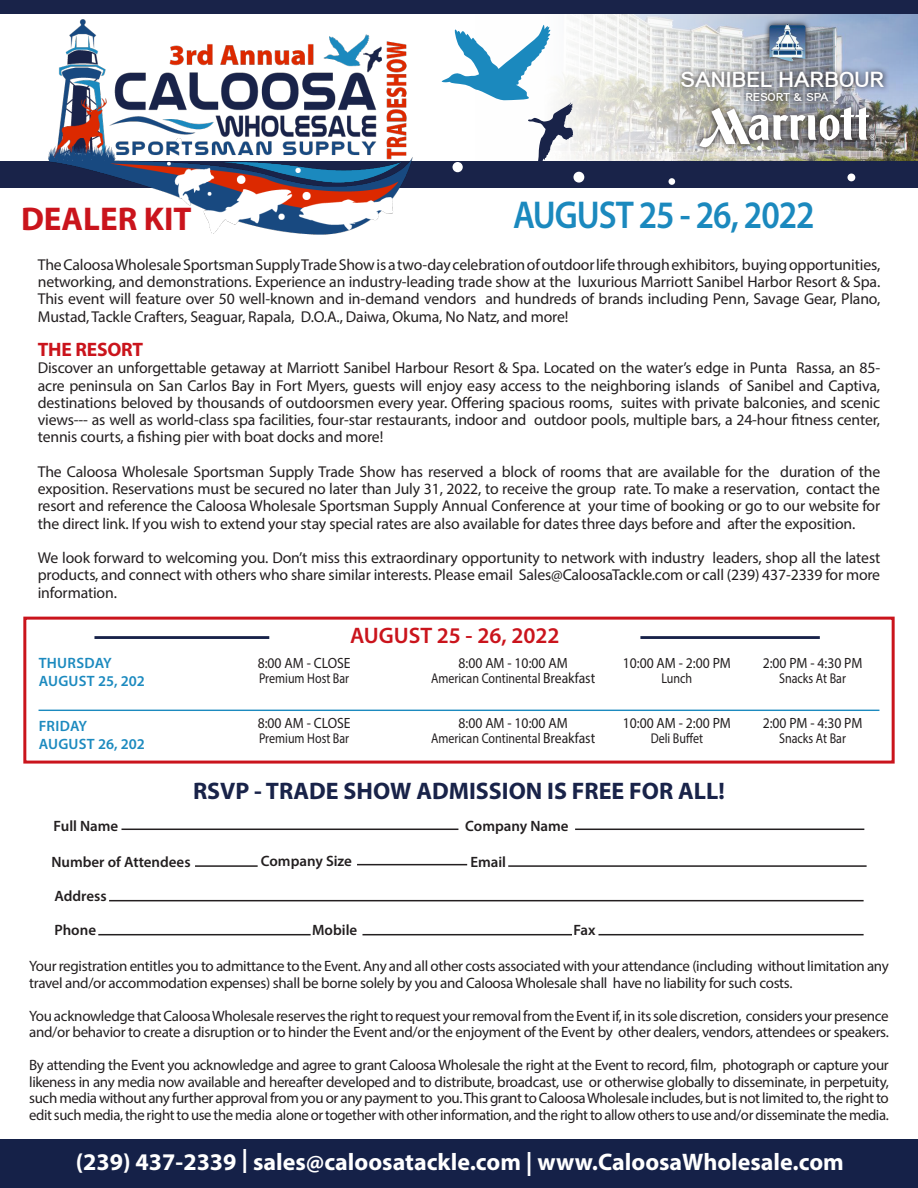
<style>
.page{position:relative;width:918px;height:1188px;background:#fff}
.page>*{position:absolute;margin:0;border:0;box-sizing:border-box;transform-origin:0 0}
.t1{font:600 39px "Myriad Pro";letter-spacing:-.03em;color:#1b89be;scale:.88 1}
.t2{font:700 33px "Myriad Pro";color:#ca141c}
.t3{font:700 24px "Myriad Pro";color:#fff}
.t4{font:700 24px "Myriad Pro";color:#192349}
.t5{font:600 22.5px "Myriad Pro";color:#ca141c}
.t6{font:700 21.75px "Aaux";letter-spacing:-.02em;color:#fff;scale:1.1 1}
.t7{font:700 19.5px "Myriad Pro";letter-spacing:-.01em;color:#ca141c}
.t8{font:15.75px/17.2px "Myriad Pro";letter-spacing:-.01em;color:#231f20;text-align:justify}
.t9{font:15px/16.5px "Myriad Pro";letter-spacing:-.02em;color:#231f20}
.t10{font:600 15px "Myriad Pro";color:#231f20}
.t11{font:600 15px "Myriad Pro";letter-spacing:.02em;color:#1c8abf}
.t12{font:14.85px "Myriad Pro";color:#231f20;scale:.92 1}
.t13{font:14.1px "Myriad Pro";color:#231f20;scale:.85 1}
.t14{font:700 11.4px "Aaux";letter-spacing:-.02em;color:#fff;scale:1.1 1}
.s1{font-size:14.85px}
</style>
<div class="page">
<img style="left:570px;top:14px;width:348px;height:147px">
<div style="left:0;top:161px;width:918px;height:27px;background:#192349"></div>
<div style="left:0;top:1139px;width:918px;height:49px;background:#152148"></div>
<div style="left:23px;top:617px;width:872px;height:147px;border:3px solid #ca141c"></div>
<hr style="left:640px;top:636px;width:180px;height:3px;background:#172249">
<hr style="left:94px;top:636px;width:175px;height:3px;background:#172249">
<hr style="left:39px;top:710px;width:840px;height:1px;background:#1c8abf">
<div style="left:669px;top:178px;width:6px;height:7px;background:#fff;border-radius:50%"></div>
<div style="left:453px;top:162px;width:10px;height:10px;background:#fff;border-radius:50%"></div>
<div style="left:847px;top:174px;width:8px;height:7px;background:#fff;border-radius:50%"></div>
<div style="left:573px;top:172px;width:11px;height:11px;background:#fff;border-radius:50%"></div>
<svg style="left:441px;top:24px;width:132px;height:140px"></svg>
<svg style="left:676px;top:18px;width:214px;height:135px;background:#a6acb5"></svg>
<svg style="left:699px;top:107px;width:177px;height:44px"></svg>
<img style="left:769px;top:23px;width:36px;height:39px">
<img style="left:48px;top:19px;width:365px;height:216px">
<div style="left:0;top:0;width:918px;height:14px;background:#192349"></div>
<hr style="left:109px;top:900px;width:755px;height:1px;background:#231f20">
<hr style="left:598px;top:934px;width:266px;height:1px;background:#231f20">
<hr style="left:362px;top:934px;width:210px;height:1px;background:#231f20">
<hr style="left:98px;top:934px;width:213px;height:1px;background:#231f20">
<hr style="left:575px;top:829px;width:289px;height:1px;background:#231f20">
<hr style="left:122px;top:829px;width:336px;height:1px;background:#231f20">
<hr style="left:508px;top:865px;width:359px;height:2px;background:#231f20">
<hr style="left:195px;top:865px;width:63px;height:2px;background:#231f20">
<hr style="left:357px;top:864px;width:110px;height:1px;background:#231f20">
<p class="t6" style="left:680px;top:66px;width:187px">SANIBEL HARBOUR</p>
<p class="t14" style="left:745px;top:89px;width:77px">RESORT &amp; SPA</p>
<p class="t2" style="left:21px;top:198px;width:172px">DEALER KIT</p>
<p class="t1" style="left:513px;top:190px;width:344px">AUGUST 25 - 26, 2022</p>
<p class="t8" style="left:38px;top:256px;width:844px">The Caloosa Wholesale Sportsman Supply Trade Show is a two-day celebration of outdoor life through exhibitors, buying opportunities, networking, and demonstrations. Experience an industry-leading trade show at the luxurious Marriott Sanibel Harbor Resort &amp; Spa.<br>This event will feature over 50 well-known and in-demand vendors and hundreds of brands including Penn, Savage Gear, Plano, Mustad, Tackle Crafters, Seaguar, Rapala, D.O.A., Daiwa, Okuma, No Natz, and more!</p>
<p class="t7" style="left:38px;top:337px;width:107px">THE RESORT</p>
<p class="t8" style="left:38px;top:359px;width:844px">Discover an unforgettable getaway at Marriott Sanibel Harbour Resort &amp; Spa. Located on the water’s edge in Punta Rassa, an 85- acre peninsula on San Carlos Bay in Fort Myers, guests will enjoy easy access to the neighboring islands of Sanibel and Captiva, destinations beloved by thousands of outdoorsmen every year. Offering spacious rooms, suites with private balconies, and scenic views--- as well as world-class spa facilities, four-star restaurants, indoor and outdoor pools, multiple bars, a 24-hour fitness center, tennis courts, a fishing pier with boat docks and more!</p>
<p class="t8" style="left:38px;top:463px;width:844px">The Caloosa Wholesale Sportsman Supply Trade Show has reserved a block of rooms that are available for the duration of the exposition. Reservations must be secured no later than July 31, 2022, to receive the group rate. To make a reservation, contact the resort and reference the Caloosa Wholesale Sportsman Supply Annual Conference at your time of booking or go to our website for the direct link. If you wish to extend your stay special rates are also available for dates three days before and after the exposition.</p>
<p class="t8" style="left:38px;top:549px;width:844px">We look forward to welcoming you. Don’t miss this extraordinary opportunity to network with industry leaders, shop all the latest products, and connect with others who share similar interests. Please email Sales@CaloosaTackle.com or call (239) 437-2339 for more information.</p>
<p class="t11" style="left:39px;top:653px;width:75px">THURSDAY</p>
<p class="t11" style="left:39px;top:671px;width:108px">AUGUST 25, 202</p>
<p class="t11" style="left:39px;top:717px;width:50px">FRIDAY</p>
<p class="t11" style="left:39px;top:735px;width:108px">AUGUST 26, 202</p>
<p class="t5" style="left:350px;top:621px;width:211px">AUGUST 25 - 26, 2022</p>
<p class="t12" style="left:258px;top:654px;width:102px">8:00 AM - CLOSE</p>
<p class="t13" style="left:259px;top:670px;width:108px">Premium Host Bar</p>
<p class="t12" style="left:258px;top:714px;width:102px">8:00 AM - CLOSE</p>
<p class="t13" style="left:259px;top:730px;width:108px">Premium Host Bar</p>
<p class="t12" style="left:459px;top:654px;width:120px">8:00 AM - 10:00 AM</p>
<p class="t13" style="left:431px;top:670px;width:195px">American Continental <span class="s1">Breakfast</span></p>
<p class="t12" style="left:459px;top:714px;width:120px">8:00 AM - 10:00 AM</p>
<p class="t13" style="left:431px;top:730px;width:195px">American Continental <span class="s1">Breakfast</span></p>
<p class="t12" style="left:623px;top:654px;width:119px">10:00 AM - 2:00 PM</p>
<p class="t13" style="left:661px;top:670px;width:38px">Lunch</p>
<p class="t12" style="left:623px;top:714px;width:119px">10:00 AM - 2:00 PM</p>
<p class="t13" style="left:651px;top:730px;width:63px">Deli Buffet</p>
<p class="t4" style="left:193px;top:775px;width:533px">RSVP - TRADE SHOW ADMISSION IS FREE FOR ALL!</p>
<p class="t10" style="left:54px;top:816px;width:66px">Full Name</p>
<p class="t10" style="left:465px;top:817px;width:105px">Company Name</p>
<p class="t10" style="left:51px;top:852px;width:141px">Number of Attendees</p>
<p class="t10" style="left:261px;top:851px;width:93px">Company Size</p>
<p class="t10" style="left:470px;top:852px;width:37px">Email</p>
<p class="t10" style="left:54px;top:886px;width:54px">Address</p>
<p class="t10" style="left:54px;top:921px;width:43px">Phone</p>
<p class="t10" style="left:312px;top:921px;width:47px">Mobile</p>
<p class="t10" style="left:574px;top:921px;width:24px">Fax</p>
<p class="t12" style="left:763px;top:654px;width:110px">2:00 PM - 4:30 PM</p>
<p class="t13" style="left:779px;top:670px;width:80px">Snacks At Bar</p>
<p class="t12" style="left:763px;top:714px;width:110px">2:00 PM - 4:30 PM</p>
<p class="t13" style="left:779px;top:730px;width:80px">Snacks At Bar</p>
<p class="t9" style="left:29px;top:958px;width:861px">Your registration entitles you to admittance to the Event. Any and all other costs associated with your attendance (including without limitation any travel and/or accommodation expenses) shall be borne solely by you and Caloosa Wholesale shall have no liability for such costs.</p>
<p class="t9" style="left:29px;top:1007px;width:861px">You acknowledge that Caloosa Wholesale reserves the right to request your removal from the Event if, in its sole discretion, considers your presence and/or behavior to create a disruption or to hinder the Event and/or the enjoyment of the Event by other dealers, vendors, attendees or speakers.</p>
<p class="t9" style="left:29px;top:1057px;width:861px;text-align:justify">By attending the Event you acknowledge and agree to grant Caloosa Wholesale the right at the Event to record, film, photograph or capture your likeness in any media now available and hereafter developed and to distribute, broadcast, use or otherwise globally to disseminate, in perpetuity, such media without any further approval from you or any payment to you. This grant to Caloosa Wholesale includes, but is not limited to, the right to edit such media, the right to use the media alone or together with other information, and the right to allow others to use and/or disseminate the media.</p>
<p class="t3" style="left:76px;top:1146px;width:770px">(239) 437-2339 | sales@caloosatackle.com | www.CaloosaWholesale.com</p>
</div>
